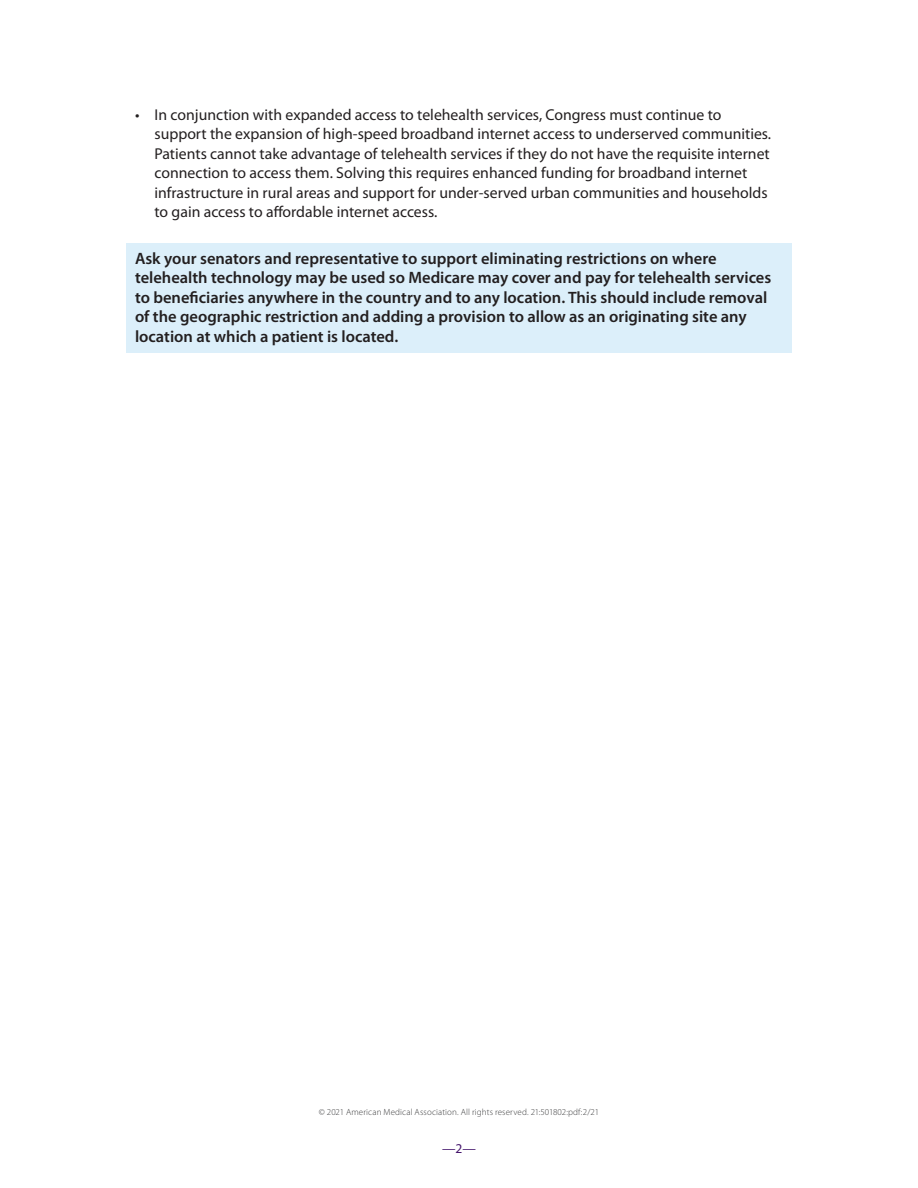
<style>
.page{position:relative;width:918px;height:1188px;background:#fff}
.page>*{position:absolute;margin:0;border:0;box-sizing:border-box;transform-origin:0 0}
.Callout{font:600 16.5px/19.5px "Myriad Pro";color:#231f20}
.Body_-_bullets{font:15.75px/19.5px "Myriad Pro";color:#231f20}
.Default{font:13.5px "Myriad Pro";color:#44146b}
.Mice{font:300 9px "Myriad Pro";letter-spacing:.015em;color:#3e3e3f}
</style>
<div class="page">
<div style="left:126px;top:243px;width:666px;height:109px;background:#dceffa"></div>
<p class="Body_-_bullets" style="left:154px;top:105px;width:618px;text-indent:-20px">• In conjunction with expanded access to telehealth services, Congress must continue to support the expansion of high-speed broadband internet access to underserved communities.<br>Patients cannot take advantage of telehealth services if they do not have the requisite internet connection to access them. Solving this requires enhanced funding for broadband internet infrastructure in rural areas and support for under-served urban communities and households to gain access to affordable internet access.</p>
<p class="Callout" style="left:135px;top:248px;width:638px">Ask your senators and representative to support eliminating restrictions on where telehealth technology may be used so Medicare may cover and pay for telehealth services to beneficiaries anywhere in the country and to any location. This should include removal of the geographic restriction and adding a provision to allow as an originating site any location at which a patient is located.</p>
<p class="Mice" style="left:319px;top:1106px;width:282px">© 2021 American Medical Association. All rights reserved. 21:501802:pdf:2/21</p>
<p class="Default" style="left:442px;top:1140px;width:35px">—2—</p>
</div>
